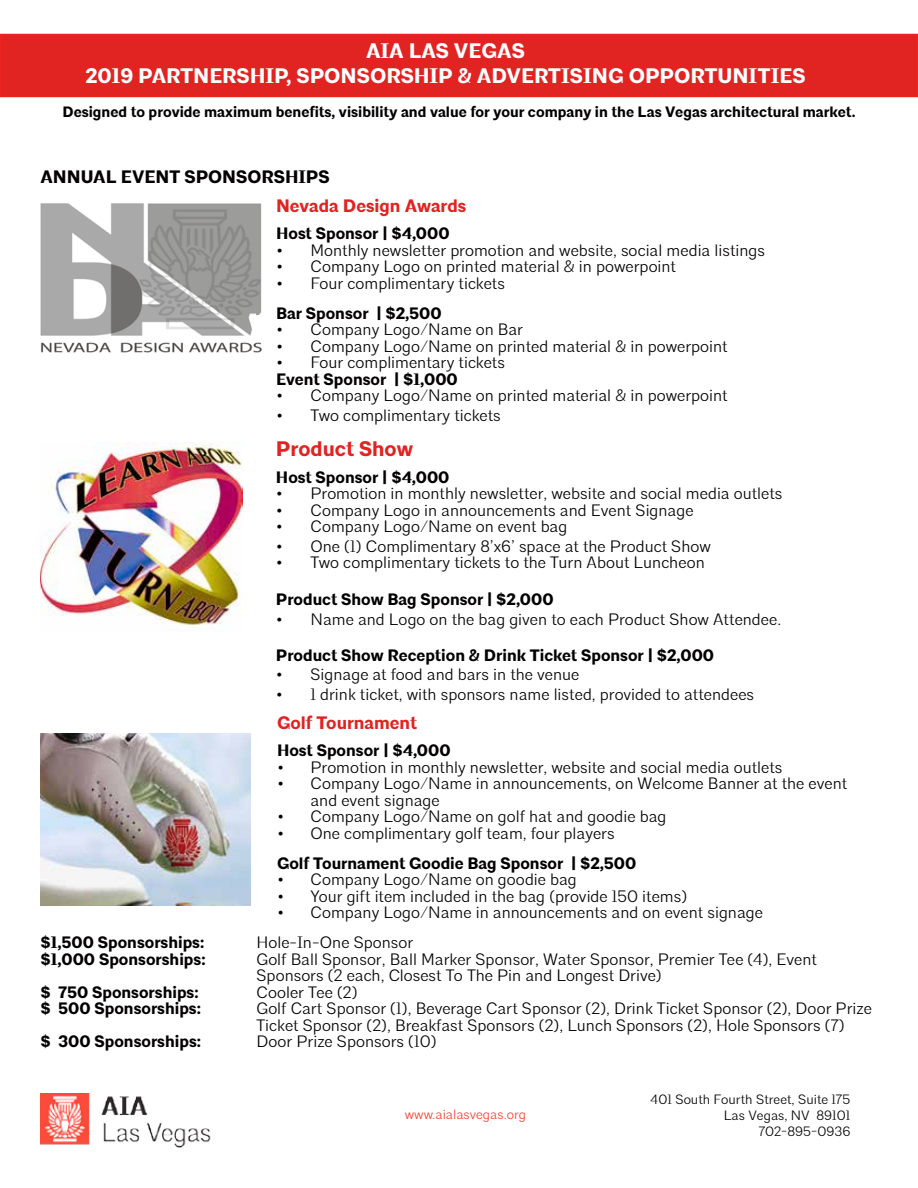
<style>
.page{position:relative;width:918px;height:1188px;background:#fff}
.page>*{position:absolute;margin:0;border:0;box-sizing:border-box;transform-origin:0 0}
.t1{font:700 21px/25.2px "Architype";color:#fff;text-align:center}
.t2{font:700 21px "Architype";color:#e12321}
.t3{font:700 18px "Architype";color:#e12321}
.t4{font:700 18px "Architype";color:#030000}
.t5{font:300 16.5px/16.5px "Architype";color:#030000}
.t6{font:700 16.5px "Architype";color:#030000}
.t7{font:700 15px "Architype";color:#030000}
.t8{font:300 13.5px/16.2px "Architype";color:#030000;text-align:right}
.t9{font:300 13.5px "Architype";color:#fa4132}
</style>
<div class="page">
<div style="left:0;top:34px;width:918px;height:63px;background:#e12321;border:2px solid #ec231f"></div>
<img style="left:41px;top:1094px;width:170px;height:53px">
<img style="left:40px;top:734px;width:210px;height:172px">
<img style="left:40px;top:203px;width:222px;height:150px">
<img style="left:40px;top:442px;width:202px;height:190px">
<p class="t1" style="left:85px;top:38px;width:722px">AIA LAS VEGAS<br>2019 PARTNERSHIP, SPONSORSHIP &amp; ADVERTISING OPPORTUNITIES</p>
<p class="t7" style="left:62px;top:103px;width:795px">Designed to provide maximum benefits, visibility and value for your company in the Las Vegas architectural market.</p>
<p class="t4" style="left:40px;top:166px;width:291px">ANNUAL EVENT SPONSORSHIPS</p>
<p class="t3" style="left:276px;top:195px;width:192px">Nevada Design Awards</p>
<p class="t6" style="left:276px;top:224px;width:175px">Host Sponsor | $4,000</p>
<p class="t5" style="left:276px;top:242px;width:491px">• Monthly newsletter promotion and website, social media listings</p>
<p class="t5" style="left:276px;top:259px;width:402px">• Company Logo on printed material &amp; in powerpoint</p>
<p class="t5" style="left:276px;top:275px;width:231px">• Four complimentary tickets</p>
<p class="t6" style="left:276px;top:303px;width:167px">Bar Sponsor | $2,500</p>
<p class="t5" style="left:276px;top:322px;width:249px">• Company Logo/Name on Bar</p>
<p class="t5" style="left:276px;top:338px;width:453px">• Company Logo/Name on printed material &amp; in powerpoint</p>
<p class="t5" style="left:276px;top:355px;width:231px">• Four complimentary tickets</p>
<p class="t6" style="left:276px;top:369px;width:183px">Event Sponsor | $1,000</p>
<p class="t5" style="left:276px;top:388px;width:453px">• Company Logo/Name on printed material &amp; in powerpoint</p>
<p class="t5" style="left:276px;top:407px;width:226px">• Two complimentary tickets</p>
<p class="t2" style="left:276px;top:436px;width:139px">Product Show</p>
<p class="t6" style="left:276px;top:467px;width:175px">Host Sponsor | $4,000</p>
<p class="t5" style="left:276px;top:485px;width:508px">• Promotion in monthly newsletter, website and social media outlets</p>
<p class="t5" style="left:276px;top:502px;width:419px">• Company Logo in announcements and Event Signage</p>
<p class="t5" style="left:276px;top:518px;width:293px">• Company Logo/Name on event bag</p>
<p class="t5" style="left:276px;top:538px;width:437px">• One (1) Complimentary 8’x6’ space at the Product Show</p>
<p class="t5" style="left:276px;top:555px;width:430px">• Two complimentary tickets to the Turn About Luncheon</p>
<p class="t6" style="left:276px;top:589px;width:279px">Product Show Bag Sponsor | $2,000</p>
<p class="t5" style="left:276px;top:611px;width:507px">• Name and Logo on the bag given to each Product Show Attendee.</p>
<p class="t6" style="left:276px;top:645px;width:440px">Product Show Reception &amp; Drink Ticket Sponsor | $2,000</p>
<p class="t5" style="left:276px;top:667px;width:305px">• Signage at food and bars in the venue</p>
<p class="t5" style="left:276px;top:686px;width:480px">• 1 drink ticket, with sponsors name listed, provided to attendees</p>
<p class="t3" style="left:277px;top:712px;width:142px">Golf Tournament</p>
<p class="t6" style="left:277px;top:741px;width:175px">Host Sponsor | $4,000</p>
<p class="t5" style="left:277px;top:759px;width:507px">• Promotion in monthly newsletter, website and social media outlets</p>
<p class="t5" style="left:310px;top:776px;width:538px;text-indent:-33px">• Company Logo/Name in announcements, on Welcome Banner at the event and event signage</p>
<p class="t5" style="left:277px;top:809px;width:391px">• Company Logo/Name on golf hat and goodie bag</p>
<p class="t5" style="left:277px;top:825px;width:339px">• One complimentary golf team, four players</p>
<p class="t6" style="left:277px;top:853px;width:361px">Golf Tournament Goodie Bag Sponsor | $2,500</p>
<p class="t5" style="left:277px;top:872px;width:301px">• Company Logo/Name on goodie bag</p>
<p class="t5" style="left:277px;top:888px;width:412px">• Your gift item included in the bag (provide 150 items)</p>
<p class="t5" style="left:277px;top:905px;width:487px">• Company Logo/Name in announcements and on event signage</p>
<p class="t6" style="left:40px;top:933px;width:165px">$1,500 Sponsorships:</p>
<p class="t5" style="left:256px;top:935px;width:158px">Hole-In-One Sponsor</p>
<p class="t6" style="left:40px;top:949px;width:166px">$1,000 Sponsorships:</p>
<p class="t5" style="left:256px;top:951px;width:562px">Golf Ball Sponsor, Ball Marker Sponsor, Water Sponsor, Premier Tee (4), Event<br>Sponsors (2 each, Closest To The Pin and Longest Drive)</p>
<p class="t6" style="left:40px;top:982px;width:159px">$ 750 Sponsorships:</p>
<p class="t5" style="left:256px;top:984px;width:103px">Cooler Tee (2)</p>
<p class="t6" style="left:40px;top:999px;width:162px">$ 500 Sponsorships:</p>
<p class="t5" style="left:256px;top:1001px;width:617px">Golf Cart Sponsor (1), Beverage Cart Sponsor (2), Drink Ticket Sponsor (2), Door Prize<br>Ticket Sponsor (2), Breakfast Sponsors (2), Lunch Sponsors (2), Hole Sponsors (7)</p>
<p class="t6" style="left:40px;top:1032px;width:162px">$ 300 Sponsorships:</p>
<p class="t5" style="left:256px;top:1034px;width:182px">Door Prize Sponsors (10)</p>
<p class="t9" style="left:405px;top:1106px;width:123px">www.aialasvegas.org</p>
<p class="t8" style="left:650px;top:1091px;width:202px">401 South Fourth Street, Suite 175<br>Las Vegas, NV 89101<br>702-895-0936</p>
</div>
